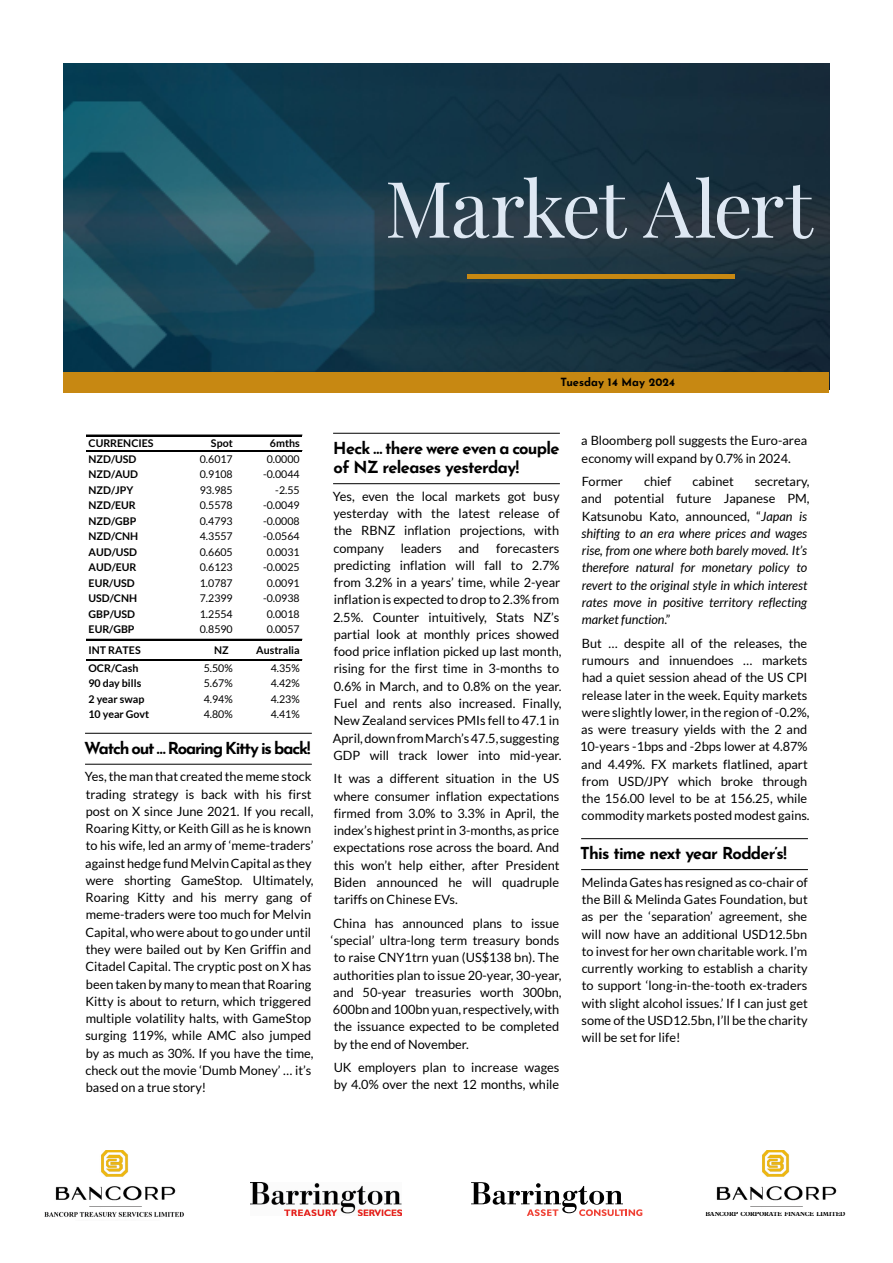
<style>
.page{position:relative;width:893px;height:1263px;background:#fff}
.page>*{position:absolute;margin:0;border:0;box-sizing:border-box;transform-origin:0 0}
.t1{font:78px "Playfair Display";letter-spacing:-.03em;color:#dee8f3}
.t2{font:700 16.5px/19.5px "Josefin Sans";letter-spacing:-.05em;color:#000}
.t3{font:700 16.5px "Josefin Sans";letter-spacing:-.07em;color:#000}
.t4{font:12.75px/17.2px "Lato";color:#000}
.t5{font:italic 12.75px/17.2px "Lato";color:#000}
.t6{font:700 11.25px "Josefin Sans";color:#000}
.t7{font:10.65px "Lato";color:#000}
.t8{font:700 10.65px "Lato";color:#000}
.t9{font:700 6.45px "Plantin Std";letter-spacing:-.01em;color:#000;scale:.93 1}
.s1{font-style:normal}
</style>
<div class="page">
<hr style="left:85px;top:733px;width:227px;height:1px;background:#000">
<hr style="left:85px;top:764px;width:227px;height:1px;background:#000">
<hr style="left:86px;top:435px;width:216px;height:1px;background:#000">
<hr style="left:86px;top:450px;width:216px;height:1px;background:#000">
<hr style="left:86px;top:639px;width:216px;height:1px;background:#000">
<hr style="left:86px;top:659px;width:216px;height:1px;background:#000">
<hr style="left:86px;top:660px;width:216px;height:1px;background:#000">
<hr style="left:333px;top:433px;width:227px;height:1px;background:#000">
<hr style="left:333px;top:483px;width:227px;height:1px;background:#000">
<hr style="left:581px;top:838px;width:227px;height:1px;background:#000">
<hr style="left:581px;top:869px;width:227px;height:1px;background:#000">
<img style="left:44px;top:1150px;width:140px;height:67px">
<img style="left:251px;top:1182px;width:151px;height:33px">
<img style="left:716px;top:1150px;width:121px;height:57px">
<img style="left:64px;top:64px;width:765px;height:308px">
<div style="left:64px;top:372px;width:765px;height:21px;background:#c78812"></div>
<hr style="left:467px;top:275px;width:268px;height:4px;background:#c78812">
<svg style="left:471px;top:1182px;width:171px;height:34px"></svg>
<h1 class="t1" style="left:385px;top:148px;width:429px">Market Alert</h1>
<p class="t6" style="left:560px;top:372px;width:116px">Tuesday 14 May 2024</p>
<p class="t8" style="left:89px;top:437px;width:67px">CURRENCIES</p>
<p class="t8" style="left:211px;top:437px;width:23px">Spot</p>
<p class="t8" style="left:270px;top:437px;width:31px">6mths</p>
<p class="t8" style="left:89px;top:453px;width:49px">NZD/USD</p>
<p class="t7" style="left:200px;top:453px;width:34px">0.6017</p>
<p class="t7" style="left:267px;top:453px;width:34px">0.0000</p>
<p class="t8" style="left:89px;top:468px;width:51px">NZD/AUD</p>
<p class="t7" style="left:200px;top:468px;width:34px">0.9108</p>
<p class="t7" style="left:263px;top:468px;width:38px">-0.0044</p>
<p class="t8" style="left:89px;top:484px;width:46px">NZD/JPY</p>
<p class="t7" style="left:200px;top:484px;width:34px">93.985</p>
<p class="t7" style="left:275px;top:484px;width:26px">-2.55</p>
<p class="t8" style="left:89px;top:499px;width:49px">NZD/EUR</p>
<p class="t7" style="left:200px;top:499px;width:34px">0.5578</p>
<p class="t7" style="left:263px;top:499px;width:38px">-0.0049</p>
<p class="t8" style="left:89px;top:515px;width:49px">NZD/GBP</p>
<p class="t7" style="left:200px;top:515px;width:34px">0.4793</p>
<p class="t7" style="left:263px;top:515px;width:38px">-0.0008</p>
<p class="t8" style="left:89px;top:530px;width:51px">NZD/CNH</p>
<p class="t7" style="left:200px;top:530px;width:34px">4.3557</p>
<p class="t7" style="left:263px;top:530px;width:38px">-0.0564</p>
<p class="t8" style="left:89px;top:546px;width:50px">AUD/USD</p>
<p class="t7" style="left:200px;top:546px;width:34px">0.6605</p>
<p class="t7" style="left:267px;top:546px;width:34px">0.0031</p>
<p class="t8" style="left:89px;top:561px;width:49px">AUD/EUR</p>
<p class="t7" style="left:200px;top:561px;width:34px">0.6123</p>
<p class="t7" style="left:263px;top:561px;width:38px">-0.0025</p>
<p class="t8" style="left:89px;top:577px;width:48px">EUR/USD</p>
<p class="t7" style="left:200px;top:577px;width:34px">1.0787</p>
<p class="t7" style="left:267px;top:577px;width:34px">0.0091</p>
<p class="t8" style="left:89px;top:592px;width:50px">USD/CNH</p>
<p class="t7" style="left:200px;top:592px;width:34px">7.2399</p>
<p class="t7" style="left:263px;top:592px;width:38px">-0.0938</p>
<p class="t8" style="left:89px;top:607px;width:48px">GBP/USD</p>
<p class="t7" style="left:200px;top:608px;width:34px">1.2554</p>
<p class="t7" style="left:267px;top:608px;width:34px">0.0018</p>
<p class="t8" style="left:89px;top:623px;width:47px">EUR/GBP</p>
<p class="t7" style="left:200px;top:623px;width:34px">0.8590</p>
<p class="t7" style="left:267px;top:623px;width:34px">0.0057</p>
<p class="t8" style="left:89px;top:644px;width:54px">INT RATES</p>
<p class="t8" style="left:214px;top:644px;width:16px">NZ</p>
<p class="t8" style="left:256px;top:644px;width:45px">Australia</p>
<p class="t8" style="left:89px;top:662px;width:51px">OCR/Cash</p>
<p class="t7" style="left:204px;top:662px;width:31px">5.50%</p>
<p class="t7" style="left:271px;top:662px;width:31px">4.35%</p>
<p class="t8" style="left:89px;top:677px;width:54px">90 day bills</p>
<p class="t7" style="left:204px;top:677px;width:31px">5.67%</p>
<p class="t7" style="left:271px;top:677px;width:31px">4.42%</p>
<p class="t8" style="left:89px;top:693px;width:57px">2 year swap</p>
<p class="t7" style="left:204px;top:693px;width:31px">4.94%</p>
<p class="t7" style="left:271px;top:693px;width:31px">4.23%</p>
<p class="t8" style="left:89px;top:708px;width:62px">10 year Govt</p>
<p class="t7" style="left:204px;top:708px;width:31px">4.80%</p>
<p class="t7" style="left:271px;top:708px;width:31px">4.41%</p>
<p class="t3" style="left:84px;top:733px;width:228px">Watch out … Roaring Kitty is back!</p>
<p class="t4" style="left:85px;top:768px;width:230px">Yes, the man that created the meme stock trading strategy is back with his first post on X since June 2021. If you recall, Roaring Kitty, or Keith Gill as he is known to his wife, led an army of ‘meme-traders’ against hedge fund Melvin Capital as they were shorting GameStop. Ultimately, Roaring Kitty and his merry gang of meme-traders were too much for Melvin Capital, who were about to go under until they were bailed out by Ken Griffin and Citadel Capital. The cryptic post on X has been taken by many to mean that Roaring Kitty is about to return, which triggered multiple volatility halts, with GameStop surging 119%, while AMC also jumped by as much as 30%. If you have the time, check out the movie ‘Dumb Money’ … it’s based on a true story!</p>
<p class="t2" style="left:333px;top:436px;width:228px">Heck … there were even a couple of NZ releases yesterday!</p>
<p class="t4" style="left:333px;top:488px;width:228px;text-align:justify">Yes, even the local markets got busy yesterday with the latest release of the RBNZ inflation projections, with company</p>
<p class="t4" style="left:401px;top:539px;width:42px">leaders</p>
<p class="t4" style="left:459px;top:539px;width:22px">and</p>
<p class="t4" style="left:333px;top:539px;width:230px;text-indent:163px">forecasters predicting inflation will fall to 2.7% from 3.2% in a years’ time, while 2-year inflation is expected to drop to 2.3% from 2.5%. Counter intuitively, Stats NZ’s partial look at monthly prices showed food price inflation picked up last month, rising for the first time in 3-months to 0.6% in March, and to 0.8% on the year.<br>Fuel and rents also increased. Finally, New Zealand services PMIs fell to 47.1 in April, down from March’s 47.5, suggesting GDP will track lower into mid-year.</p>
<p class="t4" style="left:334px;top:770px;width:228px;text-align:justify">It was a different situation in the US where consumer inflation expectations firmed from 3.0% to 3.3% in April, the index’s highest print in 3-months, as price expectations rose across the board. And this won’t help either, after President Biden announced he will quadruple tariffs on Chinese EVs.</p>
<p class="t4" style="left:331px;top:914px;width:232px">China has announced plans to issue ‘special’ ultra-long term treasury bonds to raise CNY1trn yuan (US$138 bn). The authorities plan to issue 20-year, 30-year, and 50-year treasuries worth 300bn, 600bn and 100bn yuan, respectively, with the issuance expected to be completed by the end of November.</p>
<p class="t4" style="left:334px;top:1059px;width:227px">UK employers plan to increase wages by 4.0% over the next 12 months, while</p>
<p class="t4" style="left:581px;top:432px;width:227px">a Bloomberg poll suggests the Euro-area economy will expand by 0.7% in 2024.</p>
<p class="t4" style="left:582px;top:473px;width:43px">Former</p>
<p class="t4" style="left:644px;top:473px;width:29px">chief</p>
<p class="t4" style="left:692px;top:473px;width:43px">cabinet</p>
<p class="t5" style="left:581px;top:473px;width:230px;text-indent:174px"><span class="s1">secretary, and potential future Japanese PM, Katsunobu Kato, announced, “</span>Japan is shifting to an era where prices and wages rise, from one where both barely moved. It’s therefore natural for monetary policy to revert to the original style in which interest rates move in positive territory reflecting market function<span class="s1">.”</span></p>
<p class="t4" style="left:580px;top:634px;width:231px">But … despite all of the releases, the rumours and innuendoes … markets had a quiet session ahead of the US CPI release later in the week. Equity markets were slightly lower, in the region of -0.2%, as were treasury yields with the 2 and 10-years -1bps and -2bps lower at 4.87% and 4.49%. FX markets flatlined, apart from USD/JPY which broke through the 156.00 level to be at 156.25, while commodity markets posted modest gains.</p>
<p class="t2" style="left:580px;top:841px;width:208px">This time next year Rodder’s!</p>
<p class="t4" style="left:581px;top:873px;width:228px;text-align:justify">Melinda Gates has resigned as co-chair of the Bill &amp; Melinda Gates Foundation, but as per the ‘separation’ agreement, she will now have an additional USD12.5bn to invest for her own charitable work. I’m currently working to establish a charity to support ‘long-in-the-tooth ex-traders with slight alcohol issues.’ If I can just get some of the USD12.5bn, I’ll be the charity will be set for life!</p>
<p class="t9" style="left:705px;top:1210px;width:152px">BANCORP CORPORATE FINANCE LIMITED</p>
</div>
